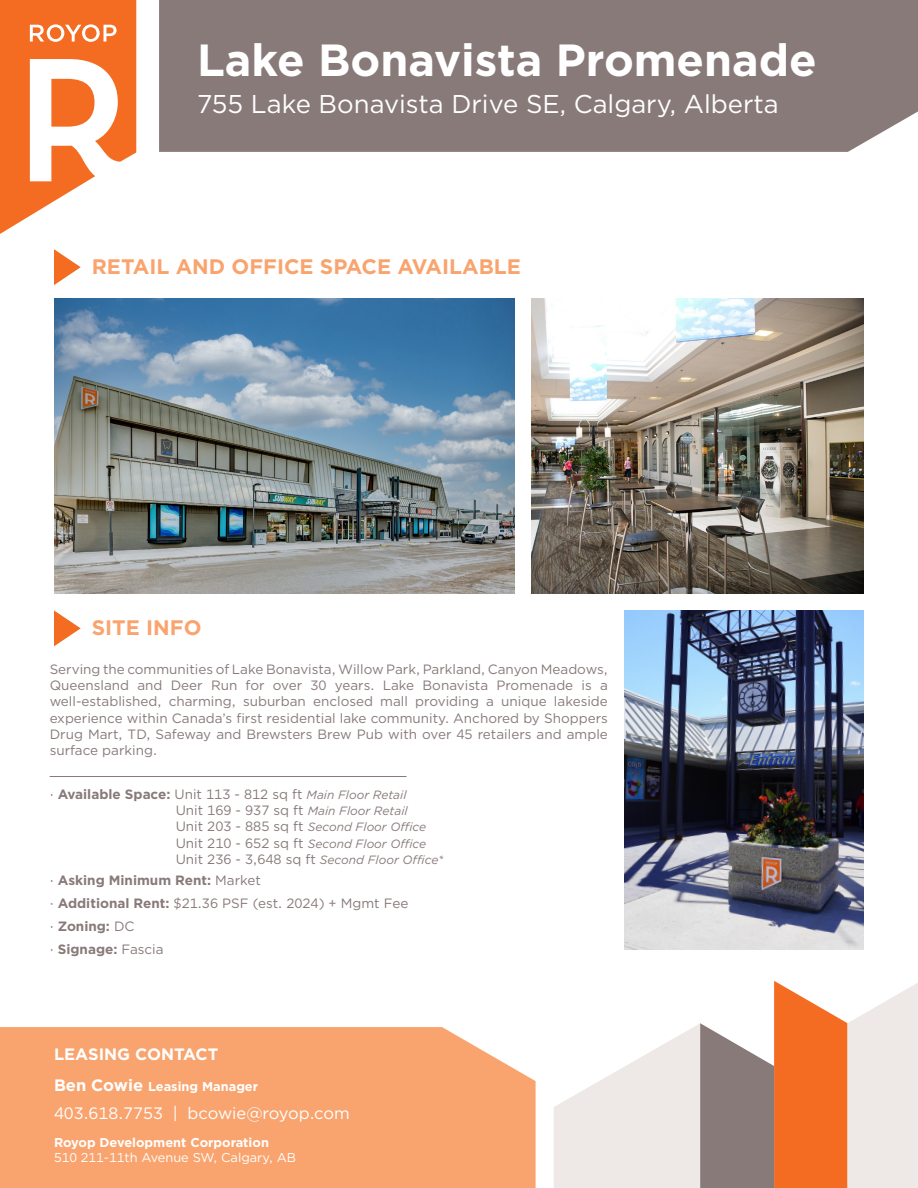
<style>
.page{position:relative;width:918px;height:1188px;background:#fff}
.page>*{position:absolute;margin:0;border:0;box-sizing:border-box;transform-origin:0 0}
.t1{font:700 45px "Gotham";color:#fff}
.t2{font:25.65px "Gotham";color:#fff}
.t3{font:700 21px "Gotham";color:#f9a46e}
.t4{font:16.5px "Gotham";color:#fff}
.t5{font:700 16.5px "Gotham";color:#fff}
.Site_Info_Bullets{font:13.5px/16.2px "Gotham";color:#887a79;text-align:justify}
.Paragraph_Style_1{font:13.5px/16.2px "Gotham";color:#887a79;text-align:right}
.Site_Info_Bullets-2{font:700 13.5px "Gotham";color:#887a79}
.t6{font:12.75px/15.3px "Gotham";color:#fff}
.t7{font:700 12.75px "Gotham";color:#fff}
.Paragraph_Style_1-2{font:italic 12px "Gotham";color:#887a79}
.s1{font-weight:700}
.s2{font-style:italic;font-size:12px}
.s3{font-style:normal;font-size:13.5px}
.s4{font-weight:400}
.s5{font-size:16.5px}
</style>
<div class="page">
<svg style="left:554px;top:981px;width:364px;height:207px"></svg>
<svg style="left:0;top:0;width:136px;height:234px"></svg>
<div style="left:159px;top:0;width:759px;height:152px;background:#887a79"></div>
<div style="left:0;top:1027px;width:536px;height:161px;background:#f9a46e"></div>
<img style="left:531px;top:298px;width:333px;height:296px">
<svg style="left:54px;top:249px;width:27px;height:36px"></svg>
<svg style="left:54px;top:610px;width:27px;height:36px"></svg>
<hr style="left:50px;top:776px;width:357px;height:1px;background:#887a79">
<img style="left:624px;top:610px;width:240px;height:340px">
<img style="left:54px;top:298px;width:461px;height:296px">
<p class="t1" style="left:197px;top:31px;width:621px">Lake Bonavista Promenade</p>
<p class="t2" style="left:197px;top:87px;width:583px">755 Lake Bonavista Drive SE, Calgary, Alberta</p>
<p class="t3" style="left:92px;top:253px;width:431px">RETAIL AND OFFICE SPACE AVAILABLE</p>
<p class="t3" style="left:92px;top:614px;width:111px">SITE INFO</p>
<p class="Site_Info_Bullets" style="left:50px;top:661px;width:560px">Serving the communities of Lake Bonavista, Willow Park, Parkland, Canyon Meadows, Queensland and Deer Run for over 30 years. Lake Bonavista Promenade is a well-established, charming, suburban enclosed mall providing a unique lakeside experience within Canada’s first residential lake community. Anchored by Shoppers Drug Mart, TD, Safeway and Brewsters Brew Pub with over 45 retailers and ample surface parking.</p>
<p class="Paragraph_Style_1" style="left:50px;top:786px;width:360px">· <span class="s1">Available Space:</span> Unit 113 - 812 sq ft <span class="s2">Main Floor Retail<br></span>Unit 169 - 937 sq ft <span class="s2">Main Floor Retail</span></p>
<p class="Paragraph_Style_1-2" style="left:176px;top:819px;width:252px"><span class="s3">Unit 203 - 885 sq ft</span> Second Floor Office</p>
<p class="Paragraph_Style_1-2" style="left:176px;top:836px;width:252px"><span class="s3">Unit 210 - 652 sq ft</span> Second Floor Office</p>
<p class="Paragraph_Style_1-2" style="left:176px;top:852px;width:269px"><span class="s3">Unit 236 - 3,648 sq ft</span> Second Floor Office*</p>
<p class="Site_Info_Bullets-2" style="left:50px;top:871px;width:213px"><span class="s4">·</span> Asking Minimum Rent: <span class="s4">Market</span></p>
<p class="Site_Info_Bullets" style="left:50px;top:895px;width:360px">· <span class="s1">Additional Rent:</span> $21.36 PSF (est. 2024) + Mgmt Fee</p>
<p class="Site_Info_Bullets-2" style="left:50px;top:917px;width:86px"><span class="s4">·</span> Zoning: <span class="s4">DC</span></p>
<p class="Site_Info_Bullets-2" style="left:50px;top:940px;width:115px"><span class="s4">·</span> Signage: <span class="s4">Fascia</span></p>
<p class="t5" style="left:54px;top:1043px;width:166px">LEASING CONTACT</p>
<p class="t7" style="left:54px;top:1078px;width:206px"><span class="s5">Ben Cowie</span> Leasing Manager</p>
<p class="t4" style="left:54px;top:1102px;width:297px">403.618.7753 | bcowie@royop.com</p>
<p class="t6" style="left:54px;top:1135px;width:244px"><span class="s1">Royop Development Corporation<br></span>510 211-11th Avenue SW, Calgary, AB</p>
</div>
